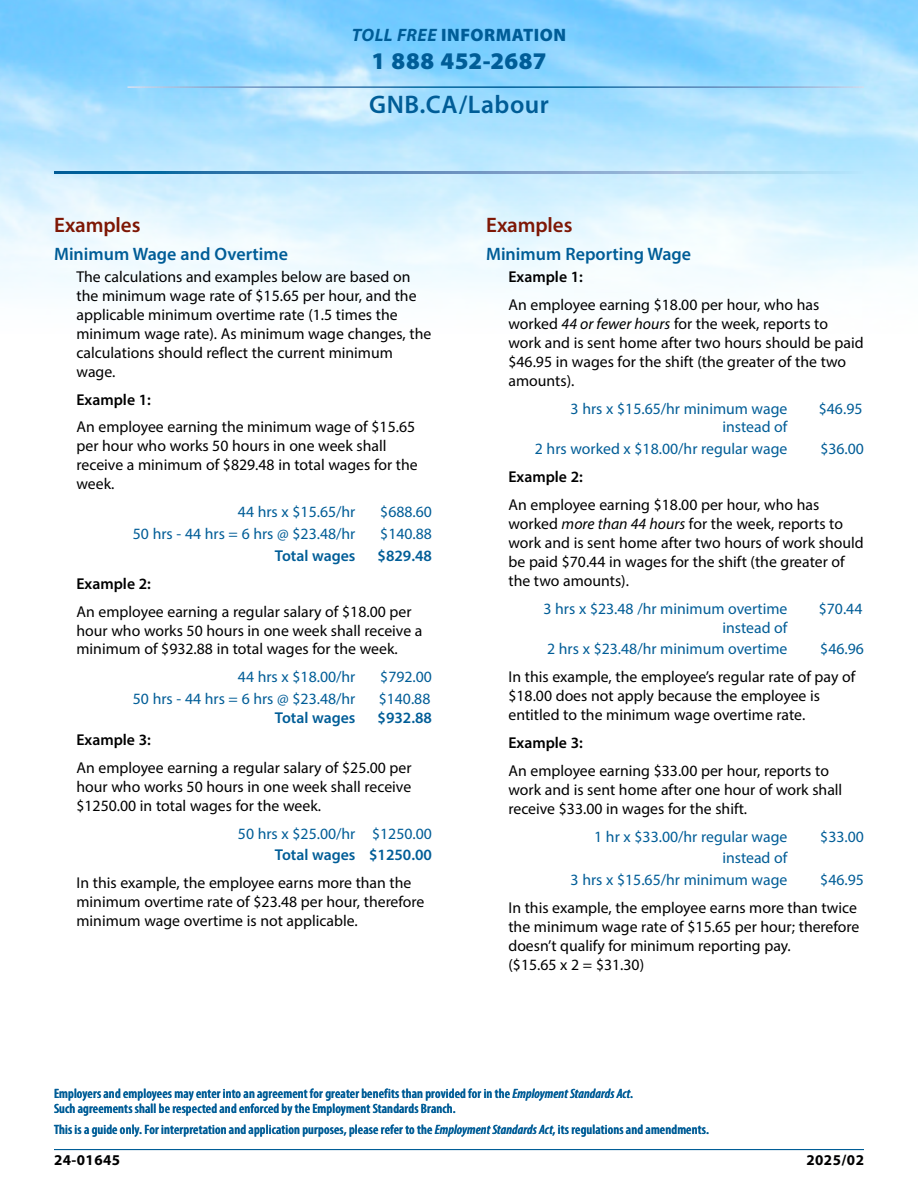
<style>
.page{position:relative;width:918px;height:1188px;background:#fff}
.page>*{position:absolute;margin:0;border:0;box-sizing:border-box;transform-origin:0 0}
.t1{font:600 25.5px "Myriad Pro";letter-spacing:.025em;color:#005d97}
.t2{font:900 24px "Myriad Pro";letter-spacing:.015em;color:#005d97}
.t3{font:600 21px "Myriad Pro";letter-spacing:-.005em;color:#7e1705}
.t4{font:600 18px "Myriad Pro";color:#005d97}
.t5{font:900 18px "Myriad Pro";letter-spacing:.03em;color:#005d97}
.t6{font:15.75px/18.9px "Myriad Pro";color:#000}
.t7{font:15.75px/21.9px "Myriad Pro";color:#005d97;text-align:right}
.t8{font:600 15.75px "Myriad Pro";color:#000}
.t9{font:600 15.75px "Myriad Pro";color:#005d97}
.t10{font:700 15px "Myriad Pro";letter-spacing:.03em;color:#000}
.t11{font:600 condensed 13.5px/15px "Myriad Pro";letter-spacing:.01em;color:#005d97}
.s1{font-weight:700;font-style:italic}
.s2{font-style:italic}
</style>
<div class="page">
<img style="left:0;top:0;width:918px;height:290px">
<hr style="left:127px;top:86px;width:737px;height:2px;background:#fff">
<hr style="left:54px;top:171px;width:810px;height:3px;background:#fff">
<hr style="left:54px;top:1149px;width:810px;height:1px;background:#005d97">
<p class="t5" style="left:352px;top:22px;width:216px"><span class="s1">TOLL FREE</span> INFORMATION</p>
<h2 class="t2" style="left:371px;top:45px;width:177px">1 888 452-2687</h2>
<h1 class="t1" style="left:369px;top:89px;width:181px">GNB.CA/Labour</h1>
<h3 class="t3" style="left:54px;top:211px;width:88px">Examples</h3>
<p class="t4" style="left:54px;top:243px;width:235px">Minimum Wage and Overtime</p>
<p class="t6" style="left:76px;top:267px;width:356px">The calculations and examples below are based on the minimum wage rate of $15.65 per hour, and the applicable minimum overtime rate (1.5 times the minimum wage rate). As minimum wage changes, the calculations should reflect the current minimum wage.</p>
<p class="t8" style="left:76px;top:389px;width:76px">Example 1:</p>
<p class="t6" style="left:76px;top:417px;width:343px">An employee earning the minimum wage of $15.65 per hour who works 50 hours in one week shall receive a minimum of $829.48 in total wages for the week.</p>
<p class="t7" style="left:238px;top:501px;width:119px">44 hrs x $15.65/hr</p>
<p class="t7" style="left:380px;top:501px;width:53px">$688.60</p>
<p class="t7" style="left:133px;top:522px;width:224px">50 hrs - 44 hrs = 6 hrs @ $23.48/hr</p>
<p class="t7" style="left:380px;top:522px;width:53px">$140.88</p>
<p class="t9" style="left:275px;top:546px;width:82px">Total wages</p>
<p class="t9" style="left:378px;top:546px;width:56px">$829.48</p>
<p class="t8" style="left:76px;top:573px;width:76px">Example 2:</p>
<p class="t6" style="left:76px;top:602px;width:348px">An employee earning a regular salary of $18.00 per hour who works 50 hours in one week shall receive a minimum of $932.88 in total wages for the week.</p>
<p class="t7" style="left:238px;top:666px;width:119px">44 hrs x $18.00/hr</p>
<p class="t7" style="left:380px;top:666px;width:53px">$792.00</p>
<p class="t7" style="left:133px;top:688px;width:224px">50 hrs - 44 hrs = 6 hrs @ $23.48/hr</p>
<p class="t7" style="left:379px;top:688px;width:53px">$140.88</p>
<p class="t9" style="left:275px;top:708px;width:82px">Total wages</p>
<p class="t9" style="left:378px;top:708px;width:56px">$932.88</p>
<p class="t8" style="left:76px;top:730px;width:76px">Example 3:</p>
<p class="t6" style="left:76px;top:758px;width:337px;text-align:justify">An employee earning a regular salary of $25.00 per hour who works 50 hours in one week shall receive $1250.00 in total wages for the week.</p>
<p class="t7" style="left:238px;top:822px;width:196px">50 hrs x $25.00/hr $1250.00</p>
<p class="t9" style="left:275px;top:845px;width:159px">Total wages $1250.00</p>
<p class="t6" style="left:76px;top:873px;width:349px">In this example, the employee earns more than the minimum overtime rate of $23.48 per hour, therefore minimum wage overtime is not applicable.</p>
<h3 class="t3" style="left:486px;top:211px;width:88px">Examples</h3>
<p class="t4" style="left:486px;top:243px;width:207px">Minimum Reporting Wage</p>
<p class="t8" style="left:508px;top:267px;width:76px">Example 1:</p>
<p class="t6" style="left:508px;top:295px;width:357px">An employee earning $18.00 per hour, who has worked <span class="s2">44 or fewer hours</span> for the week, reports to work and is sent home after two hours should be paid $46.95 in wages for the shift (the greater of the two amounts).</p>
<p class="t7" style="left:571px;top:397px;width:218px">3 hrs x $15.65/hr minimum wage</p>
<p class="t7" style="left:819px;top:397px;width:45px">$46.95</p>
<p class="t7" style="left:535px;top:416px;width:254px">instead of<br>2 hrs worked x $18.00/hr regular wage</p>
<p class="t7" style="left:820px;top:438px;width:45px">$36.00</p>
<p class="t8" style="left:508px;top:467px;width:76px">Example 2:</p>
<p class="t6" style="left:508px;top:495px;width:357px">An employee earning $18.00 per hour, who has worked <span class="s2">more than 44 hours</span> for the week, reports to work and is sent home after two hours of work should be paid $70.44 in wages for the shift (the greater of the two amounts).</p>
<p class="t7" style="left:543px;top:597px;width:245px">3 hrs x $23.48 /hr minimum overtime</p>
<p class="t7" style="left:819px;top:597px;width:45px">$70.44</p>
<p class="t7" style="left:547px;top:616px;width:242px">instead of<br>2 hrs x $23.48/hr minimum overtime</p>
<p class="t7" style="left:820px;top:638px;width:45px">$46.96</p>
<p class="t6" style="left:508px;top:667px;width:348px">In this example, the employee’s regular rate of pay of $18.00 does not apply because the employee is entitled to the minimum wage overtime rate.</p>
<p class="t8" style="left:508px;top:733px;width:76px">Example 3:</p>
<p class="t6" style="left:508px;top:761px;width:335px">An employee earning $33.00 per hour, reports to work and is sent home after one hour of work shall receive $33.00 in wages for the shift.</p>
<p class="t7" style="left:594px;top:825px;width:195px">1 hr x $33.00/hr regular wage</p>
<p class="t7" style="left:820px;top:825px;width:45px">$33.00</p>
<p class="t7" style="left:571px;top:847px;width:218px">instead of<br>3 hrs x $15.65/hr minimum wage</p>
<p class="t7" style="left:820px;top:869px;width:45px">$46.95</p>
<p class="t6" style="left:508px;top:898px;width:353px">In this example, the employee earns more than twice the minimum wage rate of $15.65 per hour; therefore doesn’t qualify for minimum reporting pay.<br>($15.65 x 2 = $31.30)</p>
<p class="t11" style="left:54px;top:1086px;width:581px">Employers and employees may enter into an agreement for greater benefits than provided for in the <span class="s2">Employment Standards Act</span>.<br>Such agreements shall be respected and enforced by the Employment Standards Branch.</p>
<p class="t11" style="left:54px;top:1122px;width:657px">This is a guide only. For interpretation and application purposes, please refer to the <span class="s2">Employment Standards Act</span>, its regulations and amendments.</p>
<p class="t10" style="left:54px;top:1150px;width:68px">24-01645</p>
<p class="t10" style="left:806px;top:1150px;width:59px">2025/02</p>
</div>
